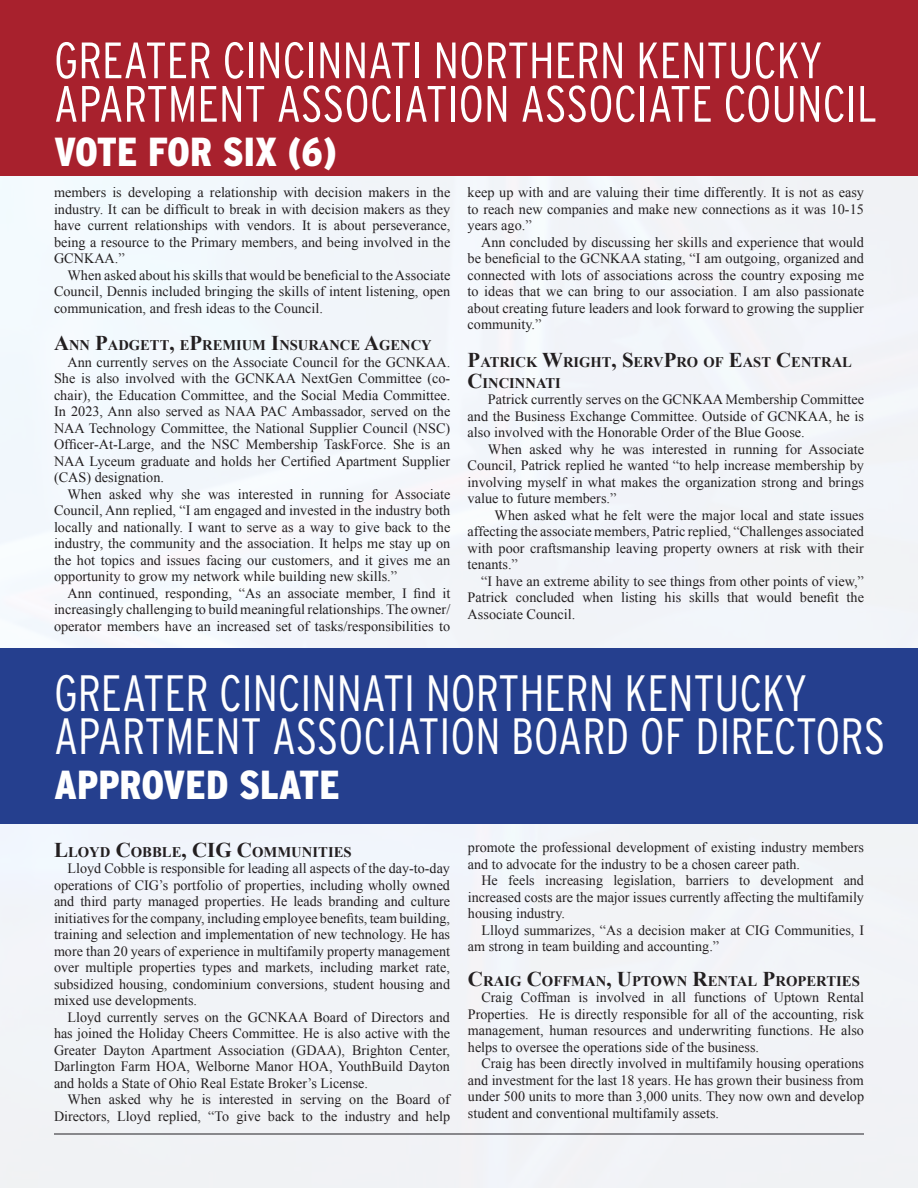
<style>
.page{position:relative;width:918px;height:1188px;background:#fff}
.page>*{position:absolute;margin:0;border:0;box-sizing:border-box;transform-origin:0 0}
.t1{font:300 condensed 51px/43.5px "Interstate";color:#fff}
.t2{font:900 condensed 40.5px "Interstate";color:#fff}
.t3{font:700 14.7px/21px "Times New Roman";color:#231f20}
.t4{font:14.25px/16.5px "Times New Roman";color:#231f20;text-align:justify}
.s1{font-size:21px}
</style>
<div class="page">
<div style="left:0;top:176px;width:918px;height:1012px;background:#f1f4f9"></div>
<div style="left:0;top:0;width:918px;height:176px;background:#a8212d"></div>
<div style="left:0;top:649px;width:918px;height:175px;background:#253f8e"></div>
<p class="t1" style="left:54px;top:38px;width:825px">GREATER CINCINNATI NORTHERN KENTUCKY<br>APARTMENT ASSOCIATION ASSOCIATE COUNCIL</p>
<p class="t2" style="left:54px;top:129px;width:284px">VOTE FOR SIX (6)</p>
<p class="t4" style="left:54px;top:184px;width:398px">members is developing a relationship with decision makers in the industry. It can be difficult to break in with decision makers as they have current relationships with vendors. It is about perseverance, being a resource to the Primary members, and being involved in the GCNKAA.”</p>
<p class="t4" style="left:54px;top:266px;width:398px;text-indent:14px">When asked about his skills that would be beneficial to the Associate Council, Dennis included bringing the skills of intent listening, open communication, and fresh ideas to the Council.</p>
<p class="t3" style="left:54px;top:334px;width:379px"><span class="s1">A</span>NN <span class="s1">P</span>ADGETT<span class="s1">,</span> E<span class="s1">P</span>REMIUM <span class="s1">I</span>NSURANCE <span class="s1">A</span>GENCY</p>
<p class="t4" style="left:54px;top:353px;width:398px;text-indent:14px">Ann currently serves on the Associate Council for the GCNKAA.<br>She is also involved with the GCNKAA NextGen Committee (co&shy;chair), the Education Committee, and the Social Media Committee.<br>In 2023, Ann also served as NAA PAC Ambassador, served on the NAA Technology Committee, the National Supplier Council (NSC)<br>Officer-At-Large, and the NSC Membership TaskForce. She is an NAA Lyceum graduate and holds her Certified Apartment Supplier (CAS) designation.</p>
<p class="t4" style="left:54px;top:485px;width:398px;text-indent:14px">When asked why she was interested in running for Associate Council, Ann replied, “I am engaged and invested in the industry both locally and nationally. I want to serve as a way to give back to the industry, the community and the association. It helps me stay up on the hot topics and issues facing our customers, and it gives me an opportunity to grow my network while building new skills.”</p>
<p class="t4" style="left:54px;top:584px;width:398px;text-indent:14px">Ann continued, responding, “As an associate member, I find it increasingly challenging to build meaningful relationships. The owner/ operator members have an increased set of tasks/responsibilities to</p>
<p class="t4" style="left:468px;top:184px;width:398px">keep up with and are valuing their time differently. It is not as easy to reach new companies and make new connections as it was 10-15 years ago.”</p>
<p class="t4" style="left:468px;top:233px;width:398px;text-indent:14px">Ann concluded by discussing her skills and experience that would be beneficial to the GCNKAA stating, “I am outgoing, organized and connected with lots of associations across the country exposing me to ideas that we can bring to our association. I am also passionate about creating future leaders and look forward to growing the supplier community.”</p>
<p class="t3" style="left:468px;top:351px;width:386px"><span class="s1">P</span>ATRICK <span class="s1">W</span>RIGHT<span class="s1">, S</span>ERV<span class="s1">P</span>RO OF <span class="s1">E</span>AST <span class="s1">C</span>ENTRAL<br><span class="s1">C</span>INCINNATI</p>
<p class="t4" style="left:468px;top:391px;width:398px;text-indent:20px">Patrick currently serves on the GCNKAA Membership Committee and the Business Exchange Committee. Outside of GCNKAA, he is also involved with the Honorable Order of the Blue Goose.</p>
<p class="t4" style="left:468px;top:440px;width:398px;text-indent:20px">When asked why he was interested in running for Associate Council, Patrick replied he wanted “to help increase membership by involving myself in what makes the organization strong and brings value to future members.”</p>
<p class="t4" style="left:468px;top:506px;width:398px;text-indent:27px">When asked what he felt were the major local and state issues affecting the associate members, Patric replied, “Challenges associated with poor craftsmanship leaving property owners at risk with their tenants.”</p>
<p class="t4" style="left:468px;top:572px;width:398px;text-indent:14px">“I have an extreme ability to see things from other points of view,” Patrick concluded when listing his skills that would benefit the Associate Council.</p>
<p class="t1" style="left:54px;top:671px;width:833px">GREATER CINCINNATI NORTHERN KENTUCKY<br>APARTMENT ASSOCIATION BOARD OF DIRECTORS</p>
<p class="t2" style="left:54px;top:762px;width:287px">APPROVED SLATE</p>
<p class="t3" style="left:54px;top:841px;width:299px"><span class="s1">L</span>LOYD <span class="s1">C</span>OBBLE<span class="s1">, CIG C</span>OMMUNITIES</p>
<p class="t4" style="left:54px;top:860px;width:398px;text-indent:14px">Lloyd Cobble is responsible for leading all aspects of the day-to-day operations of CIG’s portfolio of properties, including wholly owned and third party managed properties. He leads branding and culture initiatives for the company, including employee benefits, team building, training and selection and implementation of new technology. He has more than 20 years of experience in multifamily property management over multiple properties types and markets, including market rate, subsidized housing, condominium conversions, student housing and mixed use developments.</p>
<p class="t4" style="left:54px;top:1009px;width:398px;text-indent:14px">Lloyd currently serves on the GCNKAA Board of Directors and has joined the Holiday Cheers Committee. He is also active with the Greater Dayton Apartment Association (GDAA), Brighton Center, Darlington Farm HOA, Welborne Manor HOA, YouthBuild Dayton and holds a State of Ohio Real Estate Broker’s License.</p>
<p class="t4" style="left:54px;top:1091px;width:398px;text-align:right">When asked why he is interested in serving on the Board of<br>Directors, Lloyd replied, “To give back to the industry and help</p>
<p class="t4" style="left:468px;top:839px;width:398px">promote the professional development of existing industry members and to advocate for the industry to be a chosen career path.</p>
<p class="t4" style="left:468px;top:872px;width:398px;text-indent:14px">He feels increasing legislation, barriers to development and increased costs are the major issues currently affecting the multifamily housing industry.</p>
<p class="t4" style="left:468px;top:922px;width:398px;text-indent:14px">Llloyd summarizes, “As a decision maker at CIG Communities, I am strong in team building and accounting.”</p>
<p class="t3" style="left:468px;top:970px;width:97px"><span class="s1">C</span>RAIG <span class="s1">C</span>OFFM</p>
<p class="t3" style="left:585px;top:970px;width:276px">AN<span class="s1">, U</span>PTOWN <span class="s1">R</span>ENTAL <span class="s1">P</span>ROPERTIES</p>
<p class="t4" style="left:468px;top:989px;width:398px;text-indent:14px">Craig Coffman is involved in all functions of Uptown Rental Properties. He is directly responsible for all of the accounting, risk management, human resources and underwriting functions. He also helps to oversee the operations side of the business.</p>
<p class="t4" style="left:468px;top:1055px;width:398px;text-indent:14px">Craig has been directly involved in multifamily housing operations and investment for the last 18 years. He has grown their business from under 500 units to more than 3,000 units. They now own and develop student and conventional multifamily assets.</p>
</div>
